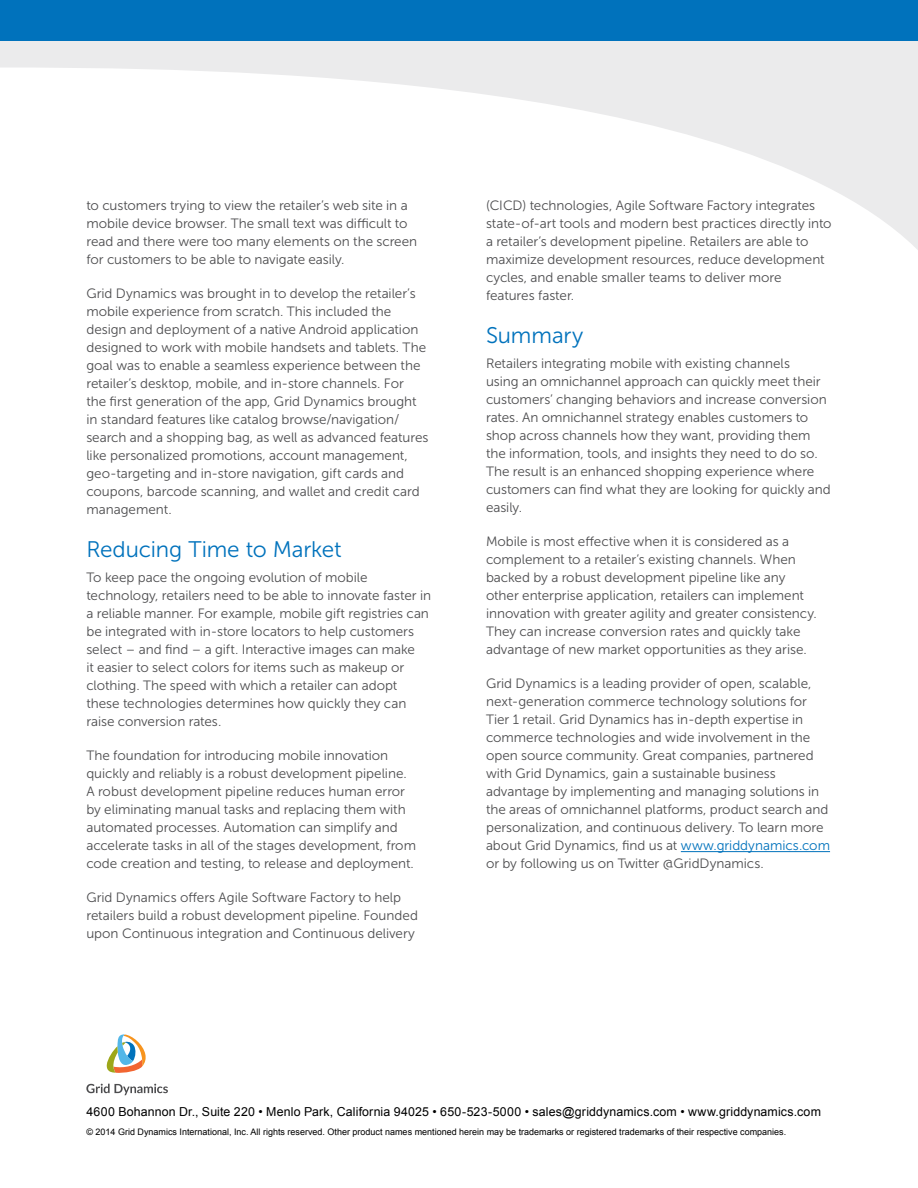
<style>
.page{position:relative;width:918px;height:1188px;background:#fff}
.page>*{position:absolute;margin:0;border:0;box-sizing:border-box;transform-origin:0 0}
.t1{font:22.5px "Museo Sans 300";letter-spacing:-.005em;color:#0072bc}
.t2{font:13.5px/18px "Museo Sans 300";letter-spacing:-.005em;color:#4d4d4f}
.t3{font:12.3px "Arial";letter-spacing:.01em;color:#000}
.t4{font:9px "Arial";color:#000}
.s1{color:#0072bc}
</style>
<div class="page">
<svg style="left:0;top:40px;width:918px;height:210px"></svg>
<div style="left:0;top:0;width:918px;height:40px;background:#0072bc"></div>
<svg style="left:86px;top:1084px;width:82px;height:11px"></svg>
<svg style="left:106px;top:1034px;width:40px;height:39px"></svg>
<hr style="left:681px;top:851px;width:149px;height:1px;background:#0072bc">
<p class="t2" style="left:86px;top:196px;width:332px">to customers trying to view the retailer’s web site in a mobile device browser. The small text was difficult to read and there were too many elements on the screen for customers to be able to navigate easily.</p>
<p class="t2" style="left:86px;top:285px;width:344px">Grid Dynamics was brought in to develop the retailer’s mobile experience from scratch. This included the design and deployment of a native Android application designed to work with mobile handsets and tablets. The goal was to enable a seamless experience between the retailer’s desktop, mobile, and in-store channels. For<br>the first generation of the app, Grid Dynamics brought in standard features like catalog browse/navigation/ search and a shopping bag, as well as advanced features like personalized promotions, account management, geo-targeting and in-store navigation, gift cards and coupons, barcode scanning, and wallet and credit card management.</p>
<h1 class="t1" style="left:86px;top:537px;width:257px">Reducing Time to Market</h1>
<p class="t2" style="left:86px;top:569px;width:346px">To keep pace the ongoing evolution of mobile technology, retailers need to be able to innovate faster in a reliable manner. For example, mobile gift registries can be integrated with in-store locators to help customers select – and find – a gift. Interactive images can make<br>it easier to select colors for items such as makeup or clothing. The speed with which a retailer can adopt these technologies determines how quickly they can raise conversion rates.</p>
<p class="t2" style="left:86px;top:747px;width:331px">The foundation for introducing mobile innovation quickly and reliably is a robust development pipeline.<br>A robust development pipeline reduces human error by eliminating manual tasks and replacing them with automated processes. Automation can simplify and accelerate tasks in all of the stages development, from code creation and testing, to release and deployment.</p>
<p class="t2" style="left:86px;top:889px;width:333px">Grid Dynamics offers Agile Software Factory to help retailers build a robust development pipeline. Founded upon Continuous integration and Continuous delivery</p>
<p class="t2" style="left:486px;top:196px;width:347px">(CICD) technologies, Agile Software Factory integrates state-of-art tools and modern best practices directly into a retailer’s development pipeline. Retailers are able to maximize development resources, reduce development cycles, and enable smaller teams to deliver more features faster.</p>
<h1 class="t1" style="left:486px;top:323px;width:99px">Summary</h1>
<p class="t2" style="left:486px;top:354px;width:346px">Retailers integrating mobile with existing channels<br>using an omnichannel approach can quickly meet their customers’ changing behaviors and increase conversion rates. An omnichannel strategy enables customers to shop across channels how they want, providing them the information, tools, and insights they need to do so.<br>The result is an enhanced shopping experience where customers can find what they are looking for quickly and easily.</p>
<p class="t2" style="left:486px;top:532px;width:332px">Mobile is most effective when it is considered as a complement to a retailer’s existing channels. When backed by a robust development pipeline like any other enterprise application, retailers can implement innovation with greater agility and greater consistency.<br>They can increase conversion rates and quickly take advantage of new market opportunities as they arise.</p>
<p class="t2" style="left:486px;top:675px;width:346px">Grid Dynamics is a leading provider of open, scalable, next-generation commerce technology solutions for Tier 1 retail. Grid Dynamics has in-depth expertise in commerce technologies and wide involvement in the open source community. Great companies, partnered with Grid Dynamics, gain a sustainable business advantage by implementing and managing solutions in the areas of omnichannel platforms, product search and personalization, and continuous delivery. To learn more about Grid Dynamics, find us at <span class="s1">www.griddynamics.com </span>or by following us on Twitter @GridDynamics.</p>
<p class="t3" style="left:86px;top:1103px;width:736px">4600 Bohannon Dr., Suite 220 • Menlo Park, California 94025 • 650-523-5000 • sales@griddynamics.com • www.griddynamics.com</p>
<p class="t4" style="left:86px;top:1126px;width:701px">© 2014 Grid Dynamics International, Inc. All rights reserved. Other product names mentioned herein may be trademarks or registered trademarks of their respective companies.</p>
</div>
